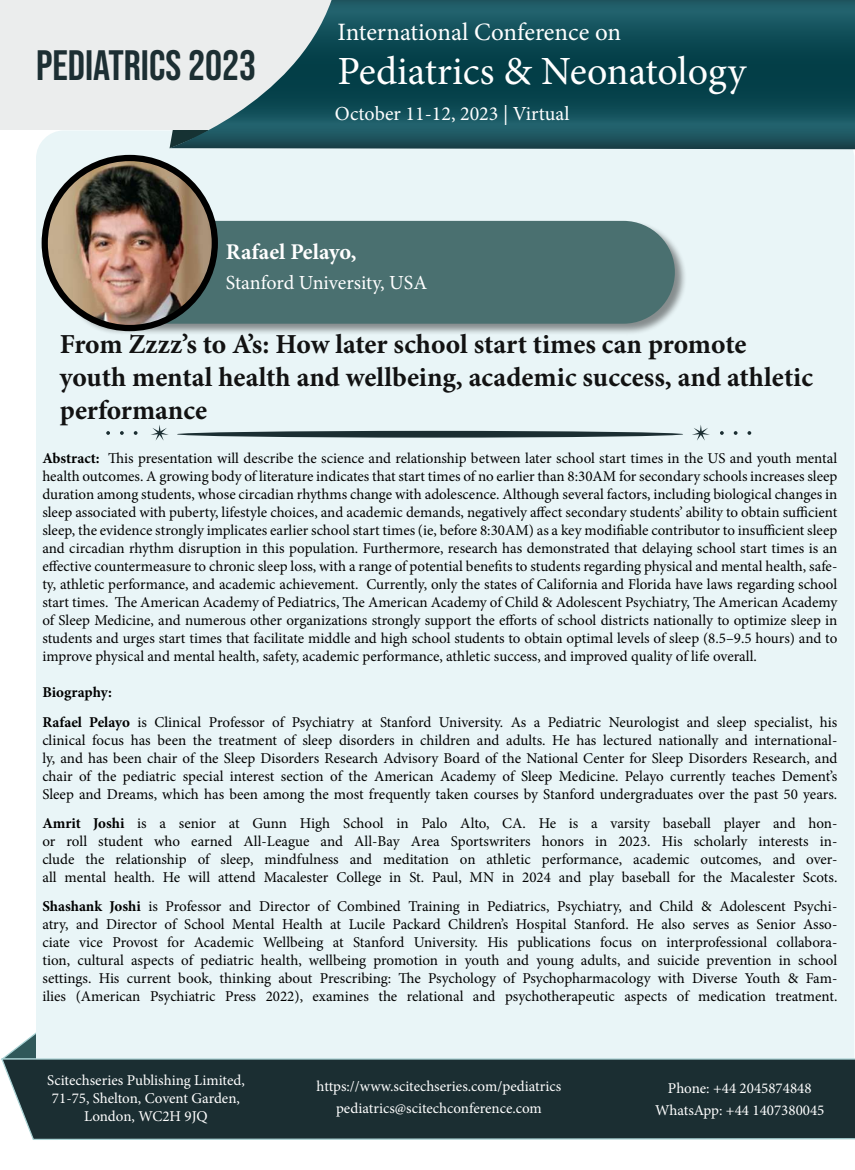
<style>
.page{position:relative;width:855px;height:1170px;background:#fff}
.page>*{position:absolute;margin:0;border:0;box-sizing:border-box;transform-origin:0 0}
.t1{font:42.5px "Bebas Neue";color:#1c2f33}
.t2{font:40px "Minion Pro";color:#fff}
.t3{font:700 27.5px/33px "Minion Pro";color:#121212}
.t4{font:25px "Minion Pro";letter-spacing:-.005em;color:#fff}
.t5{font:700 22.5px "Minion Pro";letter-spacing:-.005em;color:#fff}
.t6{font:20px "Minion Pro";color:#fff}
.t7{font:15px/18px "Minion Pro";color:#000;text-align:justify}
.t8{font:15px/18px "Minion Pro";color:#fff;text-align:center}
.s1{font-weight:700}
</style>
<div class="page">
<svg style="left:4px;top:1032px;width:32px;height:25px"></svg>
<div style="left:36px;top:130px;width:818px;height:1009px;background:#e9f5f7;border-radius:28px"></div>
<svg style="left:1px;top:1057px;width:854px;height:83px;background:#273a3e"></svg>
<div style="left:61px;top:220px;width:626px;height:116px;background:#000;opacity:.43"></div>
<div style="left:62px;top:221px;width:613px;height:103px;background:#4a7070;border-radius:51px"></div>
<img style="left:45px;top:158px;width:170px;height:170px;border-radius:85px">
<div style="left:42px;top:155px;width:176px;height:176px;border:6px solid #000;border-radius:50%"></div>
<div style="left:0;top:0;width:381px;height:130px;background:#ebeded"></div>
<svg style="left:169px;top:0;width:686px;height:149px;background:#31646c"></svg>
<div style="left:177px;top:431px;width:506px;height:7px;background:#1b2e32;border-radius:50%"></div>
<svg style="left:692px;top:425px;width:18px;height:16px"></svg>
<svg style="left:151px;top:425px;width:18px;height:16px"></svg>
<svg style="left:720px;top:431px;width:4px;height:4px"></svg>
<svg style="left:734px;top:431px;width:4px;height:4px"></svg>
<svg style="left:747px;top:431px;width:4px;height:4px"></svg>
<svg style="left:134px;top:431px;width:4px;height:4px"></svg>
<svg style="left:120px;top:431px;width:4px;height:4px"></svg>
<svg style="left:106px;top:431px;width:4px;height:4px"></svg>
<h1 class="t1" style="left:36px;top:41px;width:222px">PEDIATRICS 2023</h1>
<h3 class="t4" style="left:338px;top:15px;width:285px">International Conference on</h3>
<h2 class="t2" style="left:338px;top:44px;width:410px">Pediatrics &amp; Neonatology</h2>
<h3 class="t6" style="left:335px;top:100px;width:236px">October 11-12, 2023 | Virtual</h3>
<h3 class="t5" style="left:226px;top:236px;width:132px">Rafael Pelayo,</h3>
<h3 class="t6" style="left:226px;top:269px;width:203px">Stanford University, USA</h3>
<h3 class="t3" style="left:60px;top:328px;width:755px">From Zzzz’s to A’s: How later school start times can promote youth mental health and wellbeing, academic success, and athletic performance</h3>
<p class="t7" style="left:42px;top:450px;width:797px"><span class="s1">Abstract:</span> This presentation will describe the science and relationship between later school start times in the US and youth mental health outcomes. A growing body of literature indicates that start times of no earlier than 8:30AM for secondary schools increases sleep duration among students, whose circadian rhythms change with adolescence. Although several factors, including biological changes in sleep associated with puberty, lifestyle choices, and academic demands, negatively affect secondary students’ ability to obtain sufficient sleep, the evidence strongly implicates earlier school start times (ie, before 8:30AM) as a key modifiable contributor to insufficient sleep and circadian rhythm disruption in this population. Furthermore, research has demonstrated that delaying school start times is an effective countermeasure to chronic sleep loss, with a range of potential benefits to students regarding physical and mental health, safe&shy;ty, athletic performance, and academic achievement. Currently, only the states of California and Florida have laws regarding school start times. The American Academy of Pediatrics, The American Academy of Child &amp; Adolescent Psychiatry, The American Academy of Sleep Medicine, and numerous other organizations strongly support the efforts of school districts nationally to optimize sleep in students and urges start times that facilitate middle and high school students to obtain optimal levels of sleep (8.5–9.5 hours) and to improve physical and mental health, safety, academic performance, athletic success, and improved quality of life overall.</p>
<p class="t7" style="left:42px;top:678px;width:797px;line-height:29.2px"><span class="s1">Biography:<br>Rafael Pelayo</span> is Clinical Professor of Psychiatry at Stanford University. As a Pediatric Neurologist and sleep specialist, his</p>
<p class="t7" style="left:42px;top:731px;width:797px">clinical focus has been the treatment of sleep disorders in children and adults. He has lectured nationally and international&shy;ly, and has been chair of the Sleep Disorders Research Advisory Board of the National Center for Sleep Disorders Research, and chair of the pediatric special interest section of the American Academy of Sleep Medicine. Pelayo currently teaches Dement’s Sleep and Dreams, which has been among the most frequently taken courses by Stanford undergraduates over the past 50 years.</p>
<p class="t7" style="left:42px;top:814px;width:797px"><span class="s1">Amrit Joshi</span> is a senior at Gunn High School in Palo Alto, CA. He is a varsity baseball player and hon&shy;or roll student who earned All-League and All-Bay Area Sportswriters honors in 2023. His scholarly interests in&shy;clude the relationship of sleep, mindfulness and meditation on athletic performance, academic outcomes, and over&shy;all mental health. He will attend Macalester College in St. Paul, MN in 2024 and play baseball for the Macalester Scots.</p>
<p class="t7" style="left:42px;top:897px;width:797px"><span class="s1">Shashank Joshi</span> is Professor and Director of Combined Training in Pediatrics, Psychiatry, and Child &amp; Adolescent Psychi&shy;atry, and Director of School Mental Health at Lucile Packard Children’s Hospital Stanford. He also serves as Senior Asso&shy;ciate vice Provost for Academic Wellbeing at Stanford University. His publications focus on interprofessional collabora&shy;tion, cultural aspects of pediatric health, wellbeing promotion in youth and young adults, and suicide prevention in school settings. His current book, thinking about Prescribing: The Psychology of Psychopharmacology with Diverse Youth &amp; Fam&shy;ilies (American Psychiatric Press 2022), examines the relational and psychotherapeutic aspects of medication treatment.</p>
<p class="t8" style="left:47px;top:1072px;width:199px">Scitechseries Publishing Limited,<br>71-75, Shelton, Covent Garden,<br>London, WC2H 9JQ</p>
<p class="t8" style="left:317px;top:1075px;width:246px;line-height:22.5px">https://www.scitechseries.com/pediatrics pediatrics@scitechconference.com</p>
<p class="t8" style="left:655px;top:1077px;width:171px;line-height:22.5px">Phone: +44 2045874848<br>WhatsApp: +44 1407380045</p>
</div>
